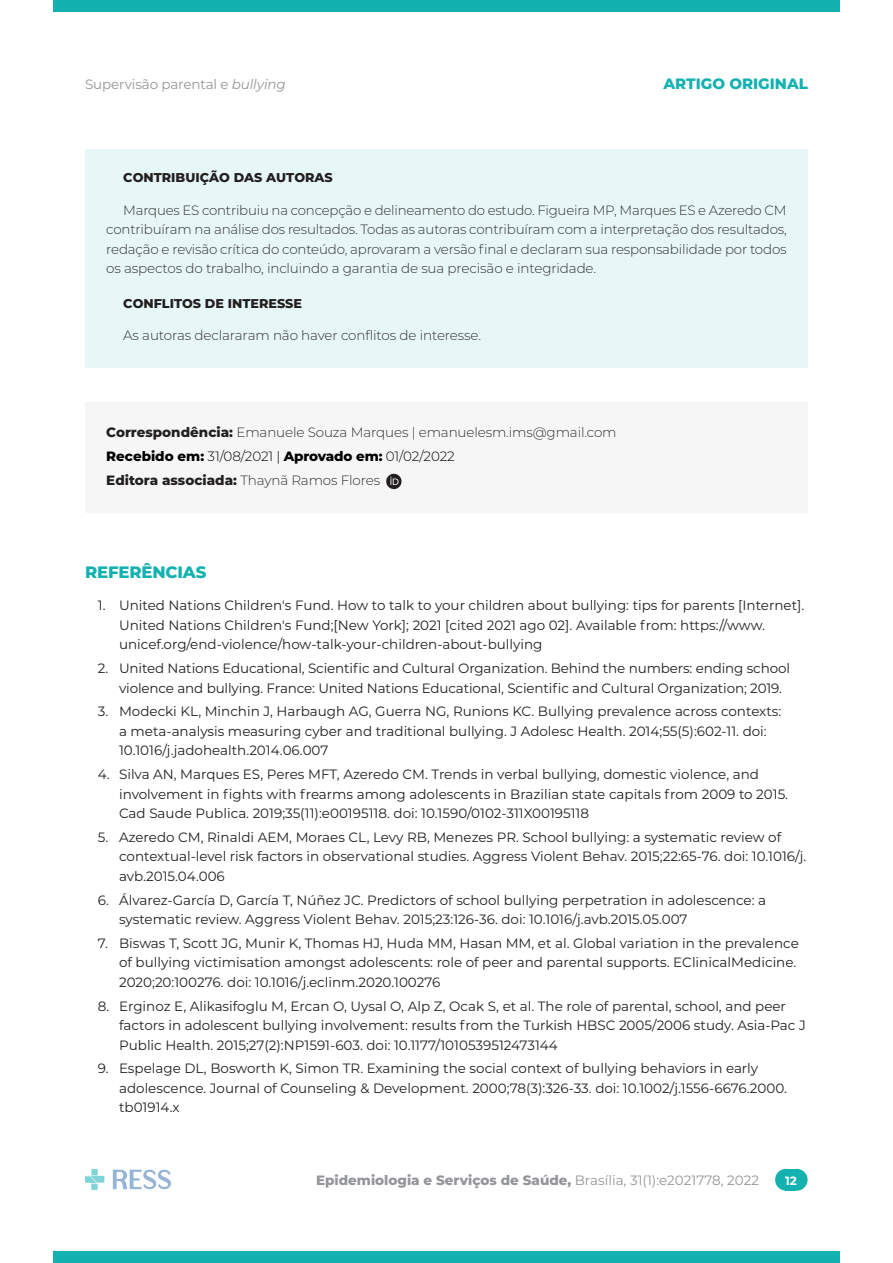
<style>
.page{position:relative;width:893px;height:1263px;background:#fff}
.page>*{position:absolute;margin:0;border:0;box-sizing:border-box;transform-origin:0 0}
.subtitulo{font:800 16.5px "Montserrat";letter-spacing:-.01em;color:#13b2b1}
.t1{font:800 15px "Montserrat";color:#13b2b1}
.t2{font:13.5px/19.5px "Montserrat";color:#231f20}
.nor_quadrofinal{font:300 13.5px/19.5px "Montserrat";letter-spacing:-.01em;color:#312f30;text-align:justify}
.nor_resumo{font:300 13.5px "Montserrat";letter-spacing:-.01em;color:#312f30}
.t3{font:800 13.5px "Montserrat";color:#939598}
.nor_resumo-2{font:800 13.5px "Montserrat";letter-spacing:-.005em;color:#000}
.nor_resumo-3{font:800 13.5px "Montserrat";color:#231f20}
.t4{font:13.5px "Montserrat";letter-spacing:-.01em;color:#939598}
.subtitulo_quadrofina{font:800 12.75px "Montserrat";color:#231f20}
.t5{font:700 12px "Montserrat";color:#fff}
.s1{font-style:italic}
.s2{font-weight:800;color:#231f20}
.s3{font-weight:300}
.s4{font-weight:300;color:#312f30}
.s5{font-weight:400}
</style>
<div class="page">
<div style="left:53px;top:1251px;width:787px;height:12px;background:#13b2b1"></div>
<div style="left:53px;top:0;width:787px;height:11px;background:#13b2b1"></div>
<img style="left:85px;top:1170px;width:85px;height:20px">
<div style="left:775px;top:1169px;width:22px;height:22px;background:#13b2b1;border-radius:50%"></div>
<div style="left:786px;top:1169px;width:22px;height:22px;background:#13b2b1;border-radius:50%"></div>
<div style="left:786px;top:1169px;width:10px;height:22px;background:#13b2b1"></div>
<div style="left:85px;top:402px;width:723px;height:110px;background:#f6f6f7"></div>
<svg style="left:386px;top:473px;width:16px;height:17px"></svg>
<div style="left:85px;top:149px;width:723px;height:218px;background:#e7f7f7"></div>
<p class="t4" style="left:85px;top:75px;width:202px">Supervisão parental e <span class="s1">bullying</span></p>
<p class="t1" style="left:663px;top:73px;width:146px">ARTIGO ORIGINAL</p>
<p class="subtitulo_quadrofina" style="left:123px;top:168px;width:211px">CONTRIBUIÇÃO DAS AUTORAS</p>
<p class="nor_quadrofinal" style="left:106px;top:200px;width:682px;text-indent:17px">Marques ES contribuiu na concepção e delineamento do estudo. Figueira MP, Marques ES e Azeredo CM contribuíram na análise dos resultados. Todas as autoras contribuíram com a interpretação dos resultados, redação e revisão crítica do conteúdo, aprovaram a versão final e declaram sua responsabilidade por todos os aspectos do trabalho, incluindo a garantia de sua precisão e integridade.</p>
<p class="subtitulo_quadrofina" style="left:123px;top:294px;width:180px">CONFLITOS DE INTERESSE</p>
<p class="nor_quadrofinal" style="left:123px;top:325px;width:359px">As autoras declararam não haver conflitos de interesse.</p>
<p class="nor_resumo" style="left:106px;top:423px;width:512px"><span class="s2">Correspondência:</span> Emanuele Souza Marques | emanuelesm.ims@gmail.com</p>
<p class="nor_resumo-2" style="left:106px;top:446px;width:350px">Recebido em: <span class="s3">31/08/2021 |</span> Aprovado em: <span class="s3">01/02/2022</span></p>
<p class="nor_resumo-3" style="left:106px;top:470px;width:275px">Editora associada: <span class="s4">Thaynã Ramos Flores</span></p>
<p class="subtitulo" style="left:85px;top:560px;width:123px">REFERÊNCIAS</p>
<p class="t2" style="left:119px;top:595px;width:687px;text-indent:-21px">1. United Nations Children's Fund. How to talk to your children about bullying: tips for parents [Internet].<br>United Nations Children's Fund;[New York]; 2021 [cited 2021 ago 02]. Available from: https://www. unicef.org/end-violence/how-talk-your-children-about-bullying</p>
<p class="t2" style="left:119px;top:658px;width:672px;text-indent:-21px">2. United Nations Educational, Scientific and Cultural Organization. Behind the numbers: ending school violence and bullying. France: United Nations Educational, Scientific and Cultural Organization; 2019.</p>
<p class="t2" style="left:119px;top:701px;width:664px;text-indent:-21px">3. Modecki KL, Minchin J, Harbaugh AG, Guerra NG, Runions KC. Bullying prevalence across contexts: a meta-analysis measuring cyber and traditional bullying. J Adolesc Health. 2014;55(5):602-11. doi:<br>10.1016/j.jadohealth.2014.06.007</p>
<p class="t2" style="left:119px;top:764px;width:671px;text-indent:-21px">4. Silva AN, Marques ES, Peres MFT, Azeredo CM. Trends in verbal bullying, domestic violence, and involvement in fights with frearms among adolescents in Brazilian state capitals from 2009 to 2015.<br>Cad Saude Publica. 2019;35(11):e00195118. doi: 10.1590/0102-311X00195118</p>
<p class="t2" style="left:119px;top:827px;width:689px;text-indent:-21px">5. Azeredo CM, Rinaldi AEM, Moraes CL, Levy RB, Menezes PR. School bullying: a systematic review of contextual-level risk factors in observational studies. Aggress Violent Behav. 2015;22:65-76. doi: 10.1016/j. avb.2015.04.006</p>
<p class="t2" style="left:119px;top:889px;width:649px;text-indent:-21px">6. Álvarez-García D, García T, Núñez JC. Predictors of school bullying perpetration in adolescence: a systematic review. Aggress Violent Behav. 2015;23:126-36. doi: 10.1016/j.avb.2015.05.007</p>
<p class="t2" style="left:119px;top:933px;width:681px;text-indent:-21px">7. Biswas T, Scott JG, Munir K, Thomas HJ, Huda MM, Hasan MM, et al. Global variation in the prevalence of bullying victimisation amongst adolescents: role of peer and parental supports. EClinicalMedicine.<br>2020;20:100276. doi: 10.1016/j.eclinm.2020.100276</p>
<p class="t2" style="left:119px;top:995px;width:688px;text-indent:-21px">8. Erginoz E, Alikasifoglu M, Ercan O, Uysal O, Alp Z, Ocak S, et al. The role of parental, school, and peer factors in adolescent bullying involvement: results from the Turkish HBSC 2005/2006 study. Asia-Pac J<br>Public Health. 2015;27(2):NP1591-603. doi: 10.1177/1010539512473144</p>
<p class="t2" style="left:119px;top:1058px;width:669px;text-indent:-21px">9. Espelage DL, Bosworth K, Simon TR. Examining the social context of bullying behaviors in early adolescence. Journal of Counseling &amp; Development. 2000;78(3):326-33. doi: 10.1002/j.1556-6676.2000. tb01914.x</p>
<p class="t3" style="left:316px;top:1170px;width:444px">Epidemiologia e Serviços de Saúde, <span class="s5">Brasília, 31(1):e2021778, 2022</span></p>
<p class="t5" style="left:785px;top:1172px;width:13px">12</p>
</div>
